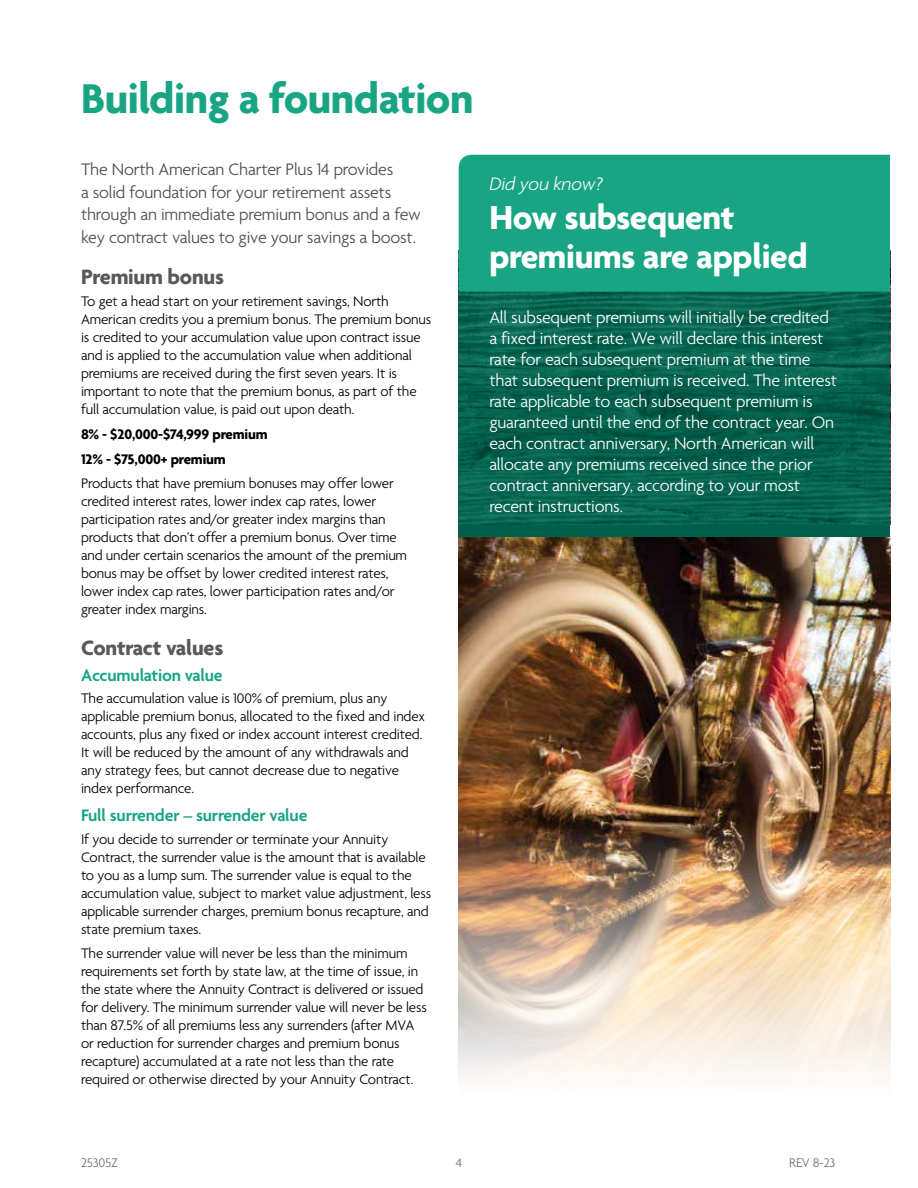
<style>
.page{position:relative;width:918px;height:1188px;background:#fff}
.page>*{position:absolute;margin:0;border:0;box-sizing:border-box;transform-origin:0 0}
.t1{font:700 45px "Agenda";letter-spacing:-.01em;color:#19a583}
.t2{font:700 36px/39px "Agenda";letter-spacing:-.01em;color:#fff}
.t3{font:700 22.5px "Agenda";letter-spacing:-.01em;color:#58595b}
.t4{font:italic 300 19.5px "Agenda";letter-spacing:-.01em;color:#fff}
.t5{font:300 18px/21px "Agenda";letter-spacing:-.01em;color:#fff}
.t6{font:300 18px/22.5px "Agenda";letter-spacing:-.01em;color:#4d4d4f}
.t7{font:600 18px "Agenda";letter-spacing:-.01em;color:#19a583}
.t8{font:300 15px/18px "Agenda";letter-spacing:-.01em;color:#000}
.t9{font:700 15px/24.8px "Agenda";letter-spacing:-.01em;color:#000}
.t10{font:300 13.5px "Agenda";letter-spacing:-.01em;color:#6d6e71}
</style>
<div class="page">
<img style="left:459px;top:537px;width:431px;height:538px">
<svg style="left:459px;top:292px;width:431px;height:245px;fill:#03634e"></svg>
<div style="left:459px;top:155px;width:431px;height:137px;background:#19a583"></div>
<h1 class="t1" style="left:81px;top:75px;width:394px">Building a foundation</h1>
<p class="t6" style="left:81px;top:159px;width:341px">The North American Charter Plus 14 provides<br>a solid foundation for your retirement assets through an immediate premium bonus and a few key contract values to give your savings a boost.</p>
<h3 class="t3" style="left:81px;top:264px;width:144px">Premium bonus</h3>
<p class="t8" style="left:81px;top:293px;width:352px">To get a head start on your retirement savings, North American credits you a premium bonus. The premium bonus is credited to your accumulation value upon contract issue and is applied to the accumulation value when additional premiums are received during the first seven years. It is important to note that the premium bonus, as part of the full accumulation value, is paid out upon death.</p>
<p class="t9" style="left:81px;top:423px;width:188px">8% - $20,000-$74,999 premium<br>12% - $75,000+ premium</p>
<p class="t8" style="left:81px;top:475px;width:328px">Products that have premium bonuses may offer lower credited interest rates, lower index cap rates, lower participation rates and/or greater index margins than products that don’t offer a premium bonus. Over time and under certain scenarios the amount of the premium bonus may be offset by lower credited interest rates, lower index cap rates, lower participation rates and/or greater index margins.</p>
<h3 class="t3" style="left:81px;top:636px;width:144px">Contract values</h3>
<p class="t7" style="left:81px;top:666px;width:143px">Accumulation value</p>
<p class="t8" style="left:81px;top:691px;width:346px">The accumulation value is 100% of premium, plus any applicable premium bonus, allocated to the fixed and index accounts, plus any fixed or index account interest credited.<br>It will be reduced by the amount of any withdrawals and any strategy fees, but cannot decrease due to negative index performance.</p>
<p class="t7" style="left:81px;top:806px;width:228px">Full surrender – surrender value</p>
<p class="t8" style="left:81px;top:831px;width:352px">If you decide to surrender or terminate your Annuity Contract, the surrender value is the amount that is available to you as a lump sum. The surrender value is equal to the accumulation value, subject to market value adjustment, less applicable surrender charges, premium bonus recapture, and state premium taxes.</p>
<p class="t8" style="left:81px;top:946px;width:347px">The surrender value will never be less than the minimum requirements set forth by state law, at the time of issue, in the state where the Annuity Contract is delivered or issued for delivery. The minimum surrender value will never be less than 87.5% of all premiums less any surrenders (after MVA or reduction for surrender charges and premium bonus recapture) accumulated at a rate not less than the rate required or otherwise directed by your Annuity Contract.</p>
<h3 class="t4" style="left:489px;top:172px;width:115px">Did you know?</h3>
<h2 class="t2" style="left:489px;top:200px;width:320px">How subsequent premiums are applied</h2>
<p class="t5" style="left:489px;top:308px;width:349px">All subsequent premiums will initially be credited a fixed interest rate. We will declare this interest rate for each subsequent premium at the time that subsequent premium is received. The interest rate applicable to each subsequent premium is guaranteed until the end of the contract year. On each contract anniversary, North American will allocate any premiums received since the prior contract anniversary, according to your most recent instructions.</p>
<p class="t10" style="left:81px;top:1155px;width:39px">25305Z</p>
<p class="t10" style="left:456px;top:1155px;width:8px">4</p>
<p class="t10" style="left:789px;top:1155px;width:48px">REV 8-23</p>
</div>
